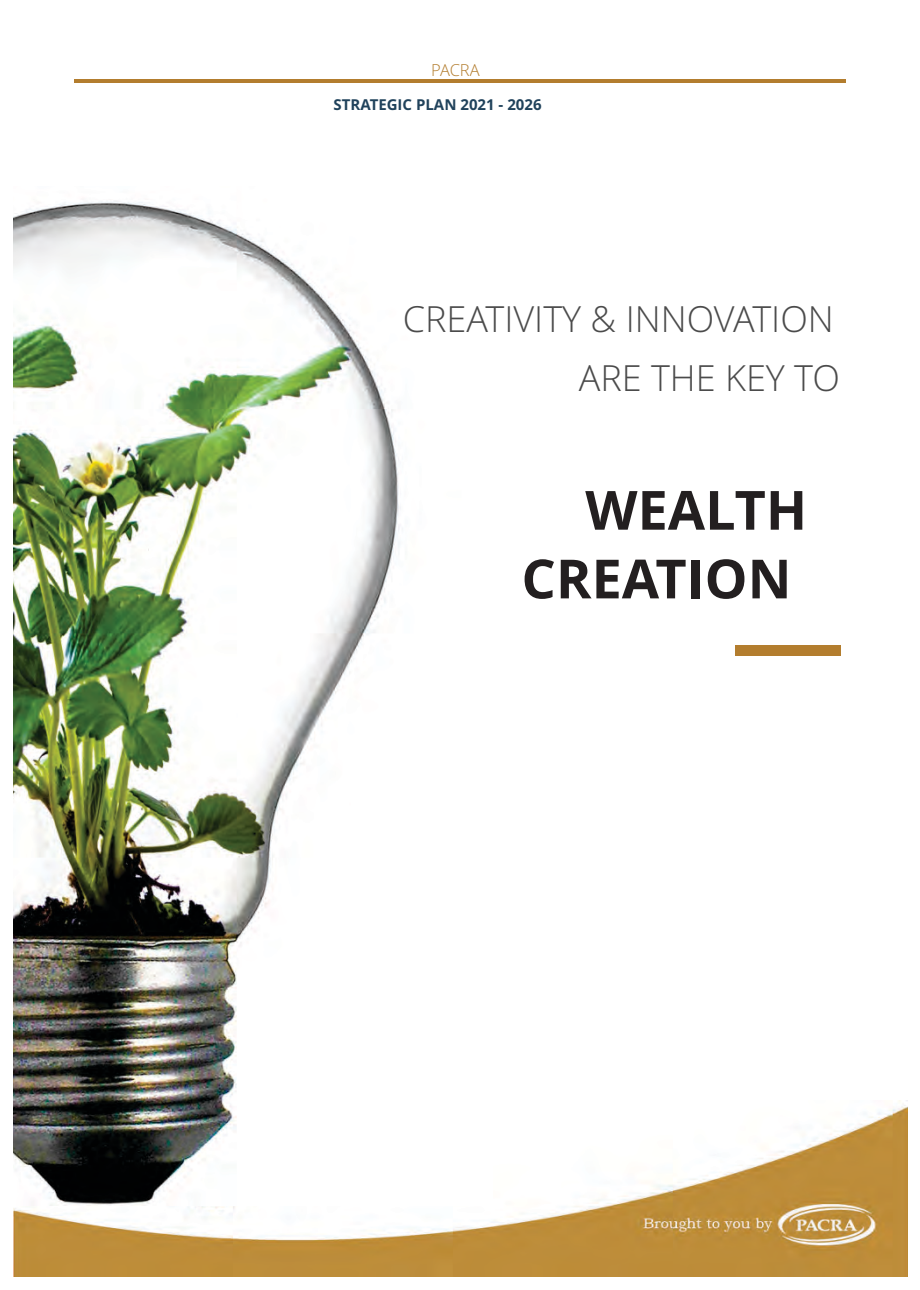
<style>
.page{position:relative;width:920px;height:1290px;background:#fff}
.page>*{position:absolute;margin:0;border:0;box-sizing:border-box;transform-origin:0 0}
.t1{font:700 54px/68.7px "Open Sans";color:#231f20;text-align:right}
.t2{font:300 36px/59.7px "Open Sans";color:#4b4b4b;text-align:right}
.t3{font:300 16.5px "Open Sans";letter-spacing:-.01em;color:#b37d2e}
.t4{font:700 15px "Open Sans";color:#20425b}
</style>
<div class="page">
<hr style="left:74px;top:79px;width:772px;height:4px;background:#b37d2e">
<img style="left:14px;top:1101px;width:894px;height:175px">
<img style="left:14px;top:200px;width:478px;height:1005px">
<div style="left:735px;top:645px;width:106px;height:10px;background:#b37d2e"></div>
<p class="t3" style="left:431px;top:64px;width:50px">PACRA</p>
<p class="t4" style="left:333px;top:98px;width:210px">STRATEGIC PLAN 2021 - 2026</p>
<p class="t2" style="left:403px;top:292px;width:439px">CREATIVITY &amp; INNOVATION<br>ARE THE KEY TO</p>
<h1 class="t1" style="left:521px;top:481px;width:287px">WEALTH<br>CREATION</h1>
</div>
